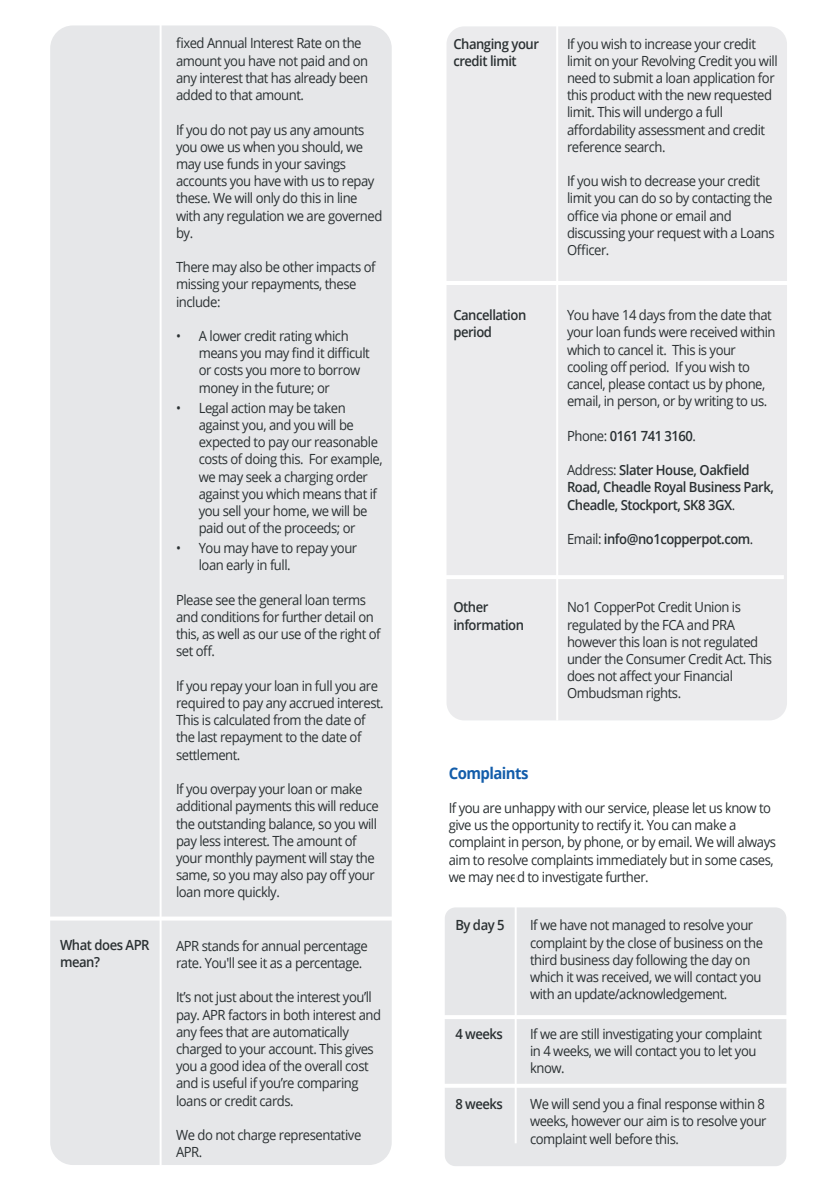
<style>
.page{position:relative;width:840px;height:1191px;background:#fff}
.page>*{position:absolute;margin:0;border:0;box-sizing:border-box;transform-origin:0 0}
.t1{font:700 16px "Open Sans";letter-spacing:-.035em;color:#135daa;scale:.93 1}
.t2{font:14px/17.2px "Open Sans";letter-spacing:-.035em;color:#2a3032;scale:.93 1}
.t3{font:600 14px/17.2px "Open Sans";letter-spacing:-.035em;color:#2a3032;scale:.93 1}
.s1{font-weight:400}
</style>
<div class="page">
<div style="left:50px;top:25px;width:341px;height:1140px;background:#e6e7e9;border-radius:23px"></div>
<hr style="left:159px;top:24px;width:2px;height:1157px;background:#fff">
<div style="left:444px;top:907px;width:342px;height:259px;background:#e6e7e9;border-radius:11px"></div>
<hr style="left:514px;top:866px;width:2px;height:277px;background:#fff">
<hr style="left:439px;top:1015px;width:355px;height:4px;background:#fff">
<svg style="left:444px;top:1083px;width:342px;height:4px"></svg>
<svg style="left:50px;top:916px;width:342px;height:4px"></svg>
<div style="left:446px;top:26px;width:340px;height:694px;background:#e6e7e9;border-radius:18px"></div>
<hr style="left:556px;top:7px;width:2px;height:713px;background:#fff">
<hr style="left:428px;top:575px;width:355px;height:4px;background:#fff">
<hr style="left:441px;top:281px;width:355px;height:4px;background:#fff">
<p class="t2" style="left:176px;top:34px;width:208px">fixed Annual Interest Rate on the amount you have not paid and on any interest that has already been added to that amount.</p>
<p class="t2" style="left:176px;top:122px;width:223px">If you do not pay us any amounts you owe us when you should, we may use funds in your savings accounts you have with us to repay these. We will only do this in line with any regulation we are governed by.</p>
<p class="t2" style="left:176px;top:260px;width:216px">There may also be other impacts of missing your repayments, these include:</p>
<p class="t2" style="left:176px;top:329px;width:7px">ï</p>
<p class="t2" style="left:199px;top:329px;width:185px">A lower credit rating which means you may find it difficult or costs you more to borrow money in the future; or</p>
<p class="t2" style="left:176px;top:400px;width:7px">ï</p>
<p class="t2" style="left:199px;top:400px;width:199px">Legal action may be taken against you, and you will be expected to pay our reasonable costs of doing this. For example, we may seek a charging order against you which means that if you sell your home, we will be paid out of the proceeds; or</p>
<p class="t2" style="left:176px;top:541px;width:7px">ï</p>
<p class="t2" style="left:199px;top:541px;width:172px">You may have to repay your loan early in full.</p>
<p class="t2" style="left:176px;top:592px;width:221px">Please see the general loan terms and conditions for further detail on this, as well as our use of the right of set off.</p>
<p class="t2" style="left:176px;top:678px;width:225px">If you repay your loan in full you are required to pay any accrued interest.<br>This is calculated from the date of the last repayment to the date of settlement.</p>
<p class="t2" style="left:176px;top:782px;width:219px">If you overpay your loan or make additional payments this will reduce the outstanding balance, so you will pay less interest. The amount of your monthly payment will stay the same, so you may also pay off your loan more quickly.</p>
<p class="t3" style="left:60px;top:937px;width:98px">What does APR mean?</p>
<p class="t2" style="left:176px;top:938px;width:208px">APR stands for annual percentage rate. You'll see it as a percentage.</p>
<p class="t2" style="left:176px;top:990px;width:222px">It’s not just about the interest you’ll pay. APR factors in both interest and any fees that are automatically charged to your account. This gives you a good idea of the overall cost and is useful if you’re comparing loans or credit cards.</p>
<p class="t2" style="left:176px;top:1127px;width:201px">We do not charge representative<br>APR.</p>
<p class="t3" style="left:453px;top:36px;width:93px">Changing your credit limit</p>
<p class="t2" style="left:566px;top:36px;width:228px">If you wish to increase your credit limit on your Revolving Credit you will need to submit a loan application for this product with the new requested limit. This will undergo a full affordability assessment and credit reference search.</p>
<p class="t2" style="left:566px;top:174px;width:224px">If you wish to decrease your credit limit you can do so by contacting the office via phone or email and discussing your request with a Loans<br>Officer.</p>
<p class="t3" style="left:453px;top:308px;width:80px">Cancellation period</p>
<p class="t2" style="left:566px;top:306px;width:226px">You have 14 days from the date that your loan funds were received within which to cancel it. This is your cooling off period. If you wish to cancel, please contact us by phone, email, in person, or by writing to us.</p>
<p class="t3" style="left:566px;top:428px;width:140px"><span class="s1">Phone:</span> 0161 741 3160<span class="s1">.</span></p>
<p class="t3" style="left:566px;top:461px;width:224px"><span class="s1">Address:</span> Slater House, Oakfield<br>Road, Cheadle Royal Business Park,<br>Cheadle, Stockport, SK8 3GX<span class="s1">.</span></p>
<p class="t3" style="left:566px;top:531px;width:202px"><span class="s1">Email:</span> info@no1copperpot.com<span class="s1">.</span></p>
<p class="t3" style="left:453px;top:600px;width:77px">Other information</p>
<p class="t2" style="left:566px;top:600px;width:222px">No1 CopperPot Credit Union is regulated by the FCA and PRA however this loan is not regulated under the Consumer Credit Act. This does not affect your Financial<br>Ombudsman rights.</p>
<p class="t1" style="left:448px;top:766px;width:87px">Complaints</p>
<p class="t2" style="left:448px;top:800px;width:353px">If you are unhappy with our service, please let us know to give us the opportunity to rectify it. You can make a complaint in person, by phone, or by email. We will always aim to resolve complaints immediately but in some cases, we may need to investigate further.</p>
<p class="t3" style="left:455px;top:918px;width:54px">By day 5</p>
<p class="t2" style="left:529px;top:918px;width:252px">If we have not managed to resolve your complaint by the close of business on the third business day following the day on which it was received, we will contact you with an update/acknowledgement.</p>
<p class="t2" style="left:529px;top:1026px;width:251px">If we are still investigating your complaint in 4 weeks, we will contact you to let you know.</p>
<p class="t2" style="left:529px;top:1095px;width:256px;text-align:justify">We will send you a final response within 8 weeks, however our aim is to resolve your complaint well before this.</p>
<p class="t3" style="left:455px;top:1026px;width:53px">4 weeks</p>
<p class="t3" style="left:455px;top:1096px;width:53px">8 weeks</p>
</div>
